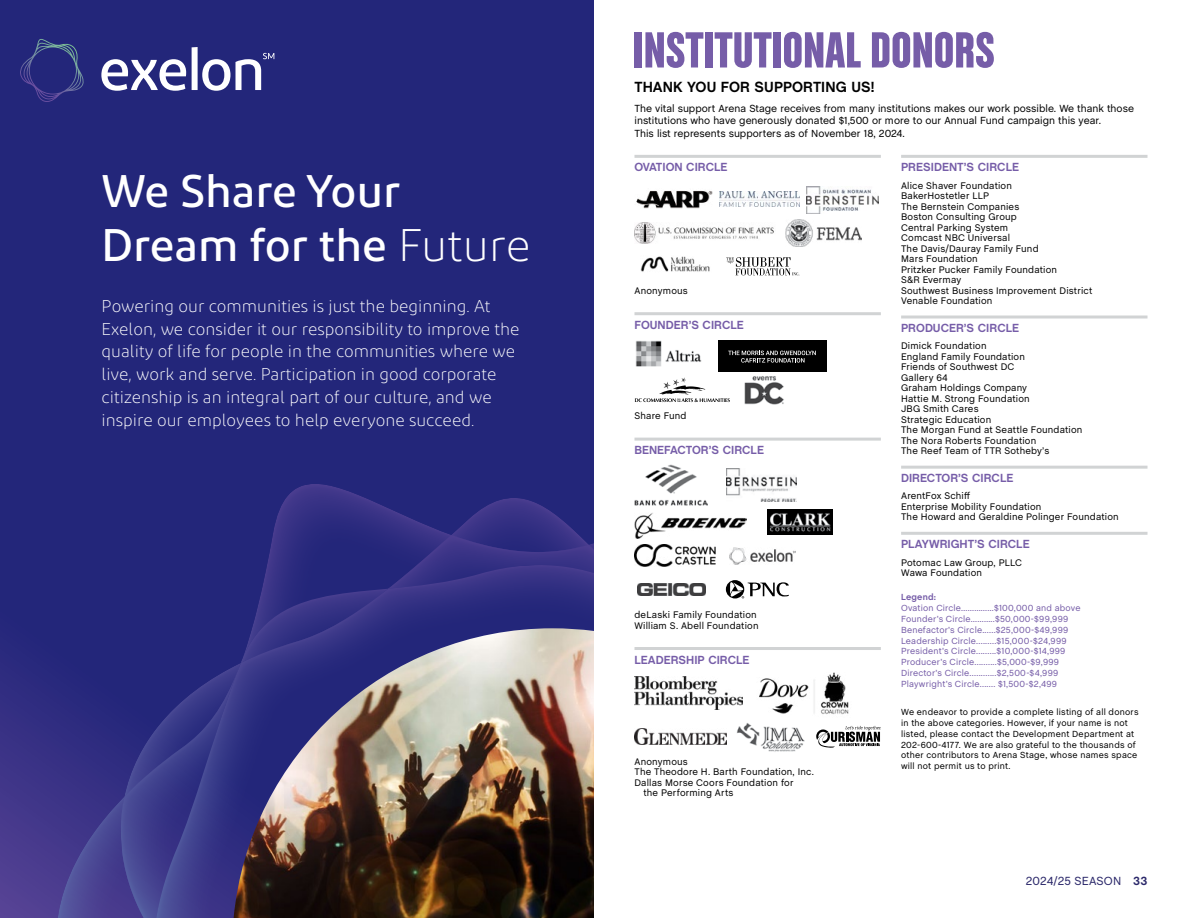
<style>
.page{position:relative;width:1188px;height:918px;background:#fff}
.page>*{position:absolute;margin:0;border:0;box-sizing:border-box;transform-origin:0 0}
.t1{font:54px "Chalet Comprime Hong Kong Eighty";letter-spacing:.005em;color:#765da8}
.t2{font:500 45.6px/54.8px "Diodrum";color:#fff}
.t3{font:300 17.1px/22.8px "Diodrum";color:#fff}
.t4{font:700 15px "Chalet";letter-spacing:.005em;color:#000}
.t5{font:700 12px "Chalet";color:#765da8}
.t6{font:12px "Chalet";letter-spacing:.01em;color:#2b286a}
.t7{font:10.5px/12.6px "Chalet";color:#000}
.t8{font:9.75px/10.5px "Chalet";letter-spacing:.015em;color:#000}
.t9{font:9px/10.8px "Chalet";letter-spacing:.02em;color:#765da8}
.t10{font:9px/10.8px "Chalet";letter-spacing:.025em;color:#000}
.t11{font:700 9px "Chalet";letter-spacing:.025em;color:#765da8}
.s1{font-weight:300}
.s2{font-weight:700}
</style>
<div class="page">
<div style="left:0;top:0;width:594px;height:918px;background:#23267a"></div>
<svg style="left:54px;top:484px;width:540px;height:434px"></svg>
<svg style="left:101px;top:47px;width:173px;height:44px"></svg>
<svg style="left:20px;top:39px;width:64px;height:63px"></svg>
<img style="left:234px;top:628px;width:360px;height:290px">
<hr style="left:634px;top:155px;width:247px;height:3px;background:#d1d3d4">
<hr style="left:634px;top:312px;width:247px;height:3px;background:#d1d3d4">
<hr style="left:634px;top:438px;width:247px;height:3px;background:#d1d3d4">
<hr style="left:634px;top:647px;width:247px;height:3px;background:#d1d3d4">
<hr style="left:901px;top:155px;width:247px;height:3px;background:#d1d3d4">
<hr style="left:901px;top:316px;width:247px;height:3px;background:#d1d3d4">
<hr style="left:901px;top:466px;width:247px;height:3px;background:#d1d3d4">
<hr style="left:901px;top:532px;width:247px;height:3px;background:#d1d3d4">
<img style="left:634px;top:222px;width:140px;height:21px">
<svg style="left:726px;top:257px;width:74px;height:19px"></svg>
<img style="left:785px;top:219px;width:77px;height:27px">
<img style="left:806px;top:186px;width:72px;height:27px">
<img style="left:636px;top:190px;width:76px;height:18px">
<img style="left:720px;top:191px;width:79px;height:15px">
<img style="left:640px;top:256px;width:70px;height:16px">
<svg style="left:635px;top:378px;width:95px;height:24px"></svg>
<img style="left:635px;top:340px;width:67px;height:27px">
<img style="left:744px;top:376px;width:40px;height:29px">
<div style="left:719px;top:340px;width:108px;height:32px;background:#000"></div>
<svg style="left:728px;top:351px;width:88px;height:12px"></svg>
<img style="left:634px;top:513px;width:113px;height:26px">
<img style="left:634px;top:545px;width:82px;height:22px">
<img style="left:730px;top:548px;width:66px;height:16px">
<img style="left:638px;top:584px;width:68px;height:12px">
<img style="left:726px;top:469px;width:70px;height:32px">
<svg style="left:726px;top:580px;width:63px;height:19px"></svg>
<img style="left:767px;top:510px;width:65px;height:24px">
<img style="left:634px;top:465px;width:73px;height:40px">
<img style="left:759px;top:673px;width:90px;height:42px">
<svg style="left:816px;top:726px;width:65px;height:22px"></svg>
<img style="left:635px;top:676px;width:107px;height:34px">
<img style="left:634px;top:729px;width:92px;height:16px">
<img style="left:736px;top:723px;width:69px;height:29px">
<h2 class="t2" style="left:102px;top:162px;width:431px">We Share Your<br>Dream for the <span class="s1">Future</span></h2>
<p class="t3" style="left:102px;top:294px;width:420px">Powering our communities is just the beginning. At Exelon, we consider it our responsibility to improve the quality of life for people in the communities where we live, work and serve. Participation in good corporate citizenship is an integral part of our culture, and we inspire our employees to help everyone succeed.</p>
<h1 class="t1" style="left:633px;top:18px;width:363px">INSTITUTIONAL DONORS</h1>
<h3 class="t4" style="left:634px;top:78px;width:242px">THANK YOU FOR SUPPORTING US!</h3>
<p class="t7" style="left:634px;top:102px;width:501px">The vital support Arena Stage receives from many institutions makes our work possible. We thank those institutions who have generously donated $1,500 or more to our Annual Fund campaign this year.<br>This list represents supporters as of November 18, 2024.</p>
<p class="t5" style="left:634px;top:160px;width:95px">OVATION CIRCLE</p>
<p class="t5" style="left:901px;top:160px;width:120px">PRESIDENT’S CIRCLE</p>
<p class="t8" style="left:901px;top:180px;width:193px">Alice Shaver Foundation<br>BakerHostetler LLP<br>The Bernstein Companies<br>Boston Consulting Group<br>Central Parking System<br>Comcast NBC Universal<br>The Davis/Dauray Family Fund<br>Mars Foundation<br>Pritzker Pucker Family Foundation<br>S&amp;R Evermay<br>Southwest Business Improvement District<br>Venable Foundation</p>
<p class="t5" style="left:901px;top:321px;width:120px">PRODUCER’S CIRCLE</p>
<p class="t8" style="left:901px;top:341px;width:183px">Dimick Foundation<br>England Family Foundation<br>Friends of Southwest DC<br>Gallery 64<br>Graham Holdings Company<br>Hattie M. Strong Foundation<br>JBG Smith Cares<br>Strategic Education<br>The Morgan Fund at Seattle Foundation<br>The Nora Roberts Foundation<br>The Reef Team of TTR Sotheby’s</p>
<p class="t5" style="left:901px;top:471px;width:114px">DIRECTOR’S CIRCLE</p>
<p class="t8" style="left:901px;top:491px;width:219px">ArentFox Schiff<br>Enterprise Mobility Foundation<br>The Howard and Geraldine Polinger Foundation</p>
<p class="t5" style="left:901px;top:537px;width:130px">PLAYWRIGHT’S CIRCLE</p>
<p class="t8" style="left:901px;top:557px;width:122px">Potomac Law Group, PLLC<br>Wawa Foundation</p>
<p class="t11" style="left:901px;top:592px;width:37px">Legend:</p>
<p class="t9" style="left:901px;top:603px;width:181px">Ovation Circle……………$100,000 and above Founder’s Circle………..$50,000-$99,999<br>Benefactor’s Circle......$25,000-$49,999<br>Leadership Circle.........$15,000-$24,999<br>President’s Circle.........$10,000-$14,999<br>Producer’s Circle..........$5,000-$9,999<br>Director’s Circle............$2,500-$4,999<br>Playwright’s Circle....... $1,500-$2,499</p>
<p class="t10" style="left:901px;top:707px;width:239px">We endeavor to provide a complete listing of all donors in the above categories. However, if your name is not listed, please contact the Development Department at 202-600-4177. We are also grateful to the thousands of other contributors to Arena Stage, whose names space will not permit us to print.</p>
<p class="t8" style="left:634px;top:285px;width:55px">Anonymous</p>
<p class="t5" style="left:634px;top:317px;width:111px">FOUNDER’S CIRCLE</p>
<p class="t8" style="left:634px;top:411px;width:53px">Share Fund</p>
<p class="t5" style="left:634px;top:443px;width:131px">BENEFACTOR’S CIRCLE</p>
<p class="t8" style="left:634px;top:610px;width:126px">deLaski Family Foundation<br>William S. Abell Foundation</p>
<p class="t5" style="left:634px;top:652px;width:117px">LEADERSHIP CIRCLE</p>
<p class="t8" style="left:634px;top:756px;width:55px">Anonymous</p>
<p class="t8" style="left:634px;top:767px;width:181px">The Theodore H. Barth Foundation, Inc.</p>
<p class="t8" style="left:634px;top:777px;width:161px">Dallas Morse Coors Foundation for</p>
<p class="t8" style="left:643px;top:788px;width:91px">the Performing Arts</p>
<p class="t6" style="left:1026px;top:874px;width:123px">2024/25 SEASON <span class="s2">33</span></p>
</div>
